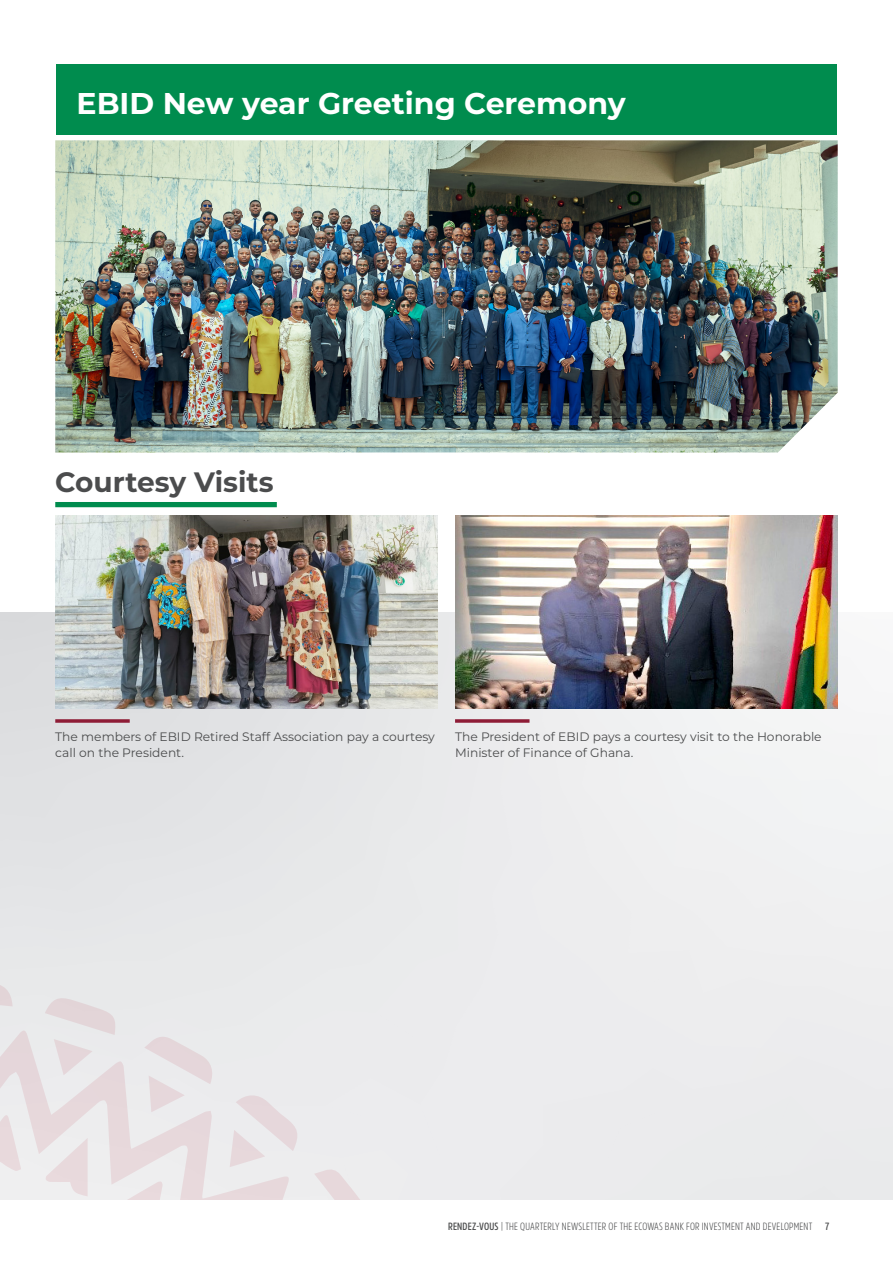
<style>
.page{position:relative;width:893px;height:1263px;background:#fff}
.page>*{position:absolute;margin:0;border:0;box-sizing:border-box;transform-origin:0 0}
.t1{font:700 30px "Montserrat";color:#fff}
.t2{font:700 28.05px "Montserrat";color:#4b4c4d}
.t3{font:12.3px/15.8px "Montserrat";color:#4b4c4d}
.t4{font:300 10.5px "Amsi Pro Cond";letter-spacing:.02em;color:#4b4c4d}
.s1{font-weight:600}
</style>
<div class="page">
<svg style="left:0;top:612px;width:893px;height:588px"></svg>
<img style="left:55px;top:140px;width:783px;height:312px">
<div style="left:56px;top:65px;width:781px;height:70px;background:#008c4e"></div>
<div style="left:55px;top:502px;width:222px;height:5px;background:#008c4e"></div>
<svg style="left:55px;top:719px;width:75px;height:4px"></svg>
<svg style="left:455px;top:719px;width:74px;height:4px"></svg>
<img style="left:55px;top:516px;width:383px;height:192px">
<img style="left:455px;top:516px;width:383px;height:192px">
<h1 class="t1" style="left:77px;top:82px;width:551px">EBID New year Greeting Ceremony</h1>
<h2 class="t2" style="left:55px;top:462px;width:220px">Courtesy Visits</h2>
<p class="t3" style="left:55px;top:728px;width:381px">The members of EBID Retired Staff Association pay a courtesy call on the President.</p>
<p class="t3" style="left:455px;top:728px;width:368px">The President of EBID pays a courtesy visit to the Honorable<br>Minister of Finance of Ghana.</p>
<p class="t4" style="left:448px;top:1219px;width:383px"><span class="s1">RENDEZ-VOUS</span> | THE QUARTERLY NEWSLETTER OF THE ECOWAS BANK FOR INVESTMENT AND DEVELOPMENT <span class="s1">7</span></p>
</div>
